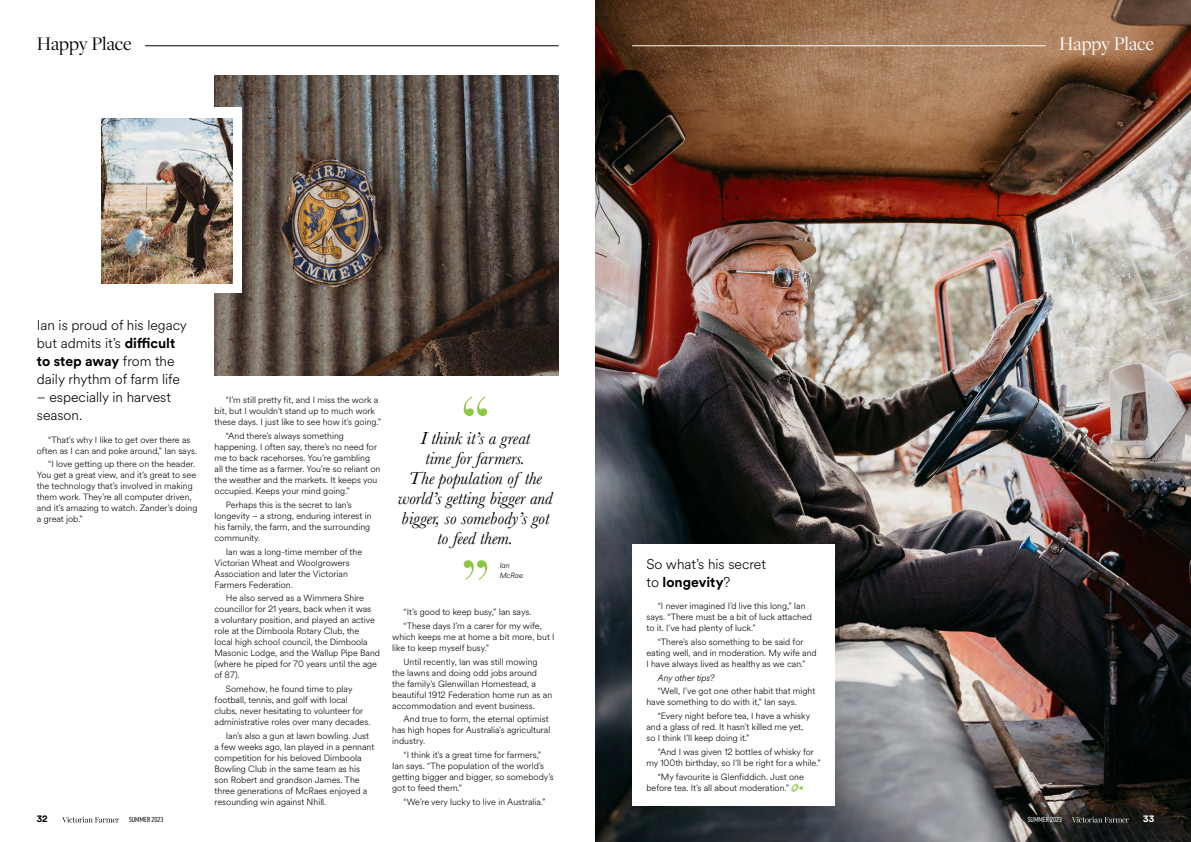
<style>
.page{position:relative;width:1191px;height:842px;background:#fff}
.page>*{position:absolute;margin:0;border:0;box-sizing:border-box;transform-origin:0 0}
.t1{font:20px "Freight Disp Pro";color:#000}
.t2{font:20px "Freight Disp Pro";color:#fff}
.t3{font:italic 18px/20px "Baskerville";color:#000;text-align:center}
.t4{font:300 14px/18px "Circular Spotify Text";color:#000}
.t5{font:700 14px "Circular Std";color:#000}
.t6{font:700 10px "Circular Std";color:#000}
.t7{font:700 10px "Circular Std";color:#fff}
.t8{font:300 9px/11px "Circular Spotify Text";color:#000}
.t9{font:italic 300 9px "Circular Spotify Text";color:#000}
.t10{font:italic 300 7.5px/9.5px "Circular Spotify Text";letter-spacing:-.01em;color:#000}
.t11{font:7px "Good Pro Cond News";color:#000}
.t12{font:7px "Good Pro Cond News";color:#fff}
.s1{font-family:"Circular Std";font-weight:700}
.s2{font-family:"Circular Spotify Text";font-weight:300}
</style>
<div class="page">
<svg style="left:62px;top:817px;width:57px;height:5px"></svg>
<img style="left:595px;top:0;width:596px;height:842px">
<hr style="left:145px;top:46px;width:413px;height:1px;background:#000">
<hr style="left:632px;top:46px;width:413px;height:1px;background:#fff">
<div style="left:632px;top:544px;width:203px;height:261px;background:#fff"></div>
<svg style="left:791px;top:784px;width:12px;height:8px"></svg>
<img style="left:214px;top:75px;width:345px;height:301px">
<svg style="left:464px;top:396px;width:23px;height:20px"></svg>
<svg style="left:464px;top:560px;width:23px;height:20px"></svg>
<div style="left:76px;top:108px;width:166px;height:185px;background:#fff"></div>
<img style="left:101px;top:118px;width:131px;height:165px">
<svg style="left:1072px;top:817px;width:56px;height:5px"></svg>
<h1 class="t1" style="left:37px;top:31px;width:96px">Happy Place</h1>
<h1 class="t2" style="left:1059px;top:31px;width:96px">Happy Place</h1>
<h3 class="t4" style="left:37px;top:317px;width:152px">Ian is proud of his legacy but admits it’s <span class="s1">difficult</span></h3>
<h3 class="t5" style="left:37px;top:352px;width:139px">to step away <span class="s2">from the</span></h3>
<h3 class="t4" style="left:37px;top:371px;width:145px">daily rhythm of farm life</h3>
<h3 class="t4" style="left:37px;top:389px;width:136px">– especially in harvest season.</h3>
<p class="t8" style="left:37px;top:434px;width:162px;text-align:center">“That’s why I like to get over there as often as I can and poke around,” Ian says.</p>
<p class="t8" style="left:37px;top:459px;width:162px;text-indent:11px">“I love getting up there on the header.<br>You get a great view, and it’s great to see the technology that’s involved in making them work. They’re all computer driven, and it’s amazing to watch. Zander’s doing a great job.”</p>
<p class="t6" style="left:37px;top:812px;width:12px">32</p>
<p class="t11" style="left:129px;top:816px;width:36px">SUMMER 2023</p>
<p class="t8" style="left:214px;top:395px;width:168px;text-indent:11px">“I’m still pretty fit, and I miss the work a bit, but I wouldn’t stand up to much work these days. I just like to see how it’s going.”</p>
<p class="t8" style="left:214px;top:430px;width:167px;text-indent:11px">“And there’s always something happening. I often say, there’s no need for me to back racehorses. You’re gambling all the time as a farmer. You’re so reliant on the weather and the markets. It keeps you occupied. Keeps your mind going.”</p>
<p class="t8" style="left:214px;top:499px;width:159px;text-indent:11px">Perhaps this is the secret to Ian’s longevity – a strong, enduring interest in his family, the farm, and the surrounding community.</p>
<p class="t8" style="left:214px;top:546px;width:149px;text-indent:11px">Ian was a long-time member of the<br>Victorian Wheat and Woolgrowers<br>Association and later the Victorian<br>Farmers Federation.</p>
<p class="t8" style="left:214px;top:593px;width:167px;text-indent:11px">He also served as a Wimmera Shire councillor for 21 years, back when it was<br>a voluntary position, and played an active role at the Dimboola Rotary Club, the<br>local high school council, the Dimboola Masonic Lodge, and the Wallup Pipe Band (where he piped for 70 years until the age of 87).</p>
<p class="t8" style="left:214px;top:684px;width:157px;text-indent:11px">Somehow, he found time to play football, tennis, and golf with local clubs, never hesitating to volunteer for administrative roles over many decades.</p>
<p class="t8" style="left:214px;top:731px;width:161px;text-indent:11px">Ian’s also a gun at lawn bowling. Just a few weeks ago, Ian played in a pennant competition for his beloved Dimboola Bowling Club in the same team as his son Robert and grandson James. The three generations of McRaes enjoyed a resounding win against Nhill.</p>
<h2 class="t3" style="left:398px;top:428px;width:156px">I think it’s a great<br>time for farmers.<br>The population of the world’s getting bigger and bigger, so somebody’s got to feed them.</h2>
<p class="t10" style="left:500px;top:561px;width:25px">Ian<br>McRae</p>
<p class="t8" style="left:403px;top:605px;width:140px;line-height:13.8px">“It’s good to keep busy,” Ian says. “These days I’m a carer for my wife,</p>
<p class="t8" style="left:392px;top:631px;width:164px">which keeps me at home a bit more, but I like to keep myself busy.”</p>
<p class="t8" style="left:392px;top:656px;width:161px;text-indent:11px">Until recently, Ian was still mowing the lawns and doing odd jobs around<br>the family’s Glenwillan Homestead, a beautiful 1912 Federation home run as an accommodation and event business.</p>
<p class="t8" style="left:392px;top:714px;width:160px;text-indent:11px">And true to form, the eternal optimist has high hopes for Australia’s agricultural industry.</p>
<p class="t8" style="left:392px;top:750px;width:163px;text-indent:11px">“I think it’s a great time for farmers,” Ian says. “The population of the world’s getting bigger and bigger, so somebody’s got to feed them.”</p>
<p class="t8" style="left:403px;top:796px;width:143px">“We’re very lucky to live in Australia.”</p>
<h3 class="t4" style="left:646px;top:555px;width:121px">So what’s his secret</h3>
<h3 class="t5" style="left:646px;top:573px;width:85px"><span class="s2">to</span> longevity<span class="s2">?</span></h3>
<p class="t8" style="left:646px;top:600px;width:167px;text-indent:11px">“I never imagined I’d live this long,” Ian says. “There must be a bit of luck attached to it. I’ve had plenty of luck.”</p>
<p class="t8" style="left:646px;top:636px;width:172px;text-indent:11px">“There’s also something to be said for eating well, and in moderation. My wife and<br>I have always lived as healthy as we can.”</p>
<p class="t9" style="left:658px;top:671px;width:58px">Any other tips?</p>
<p class="t8" style="left:646px;top:686px;width:170px;text-indent:11px">“Well, I’ve got one other habit that might have something to do with it,” Ian says.</p>
<p class="t8" style="left:646px;top:711px;width:165px;text-indent:11px">“Every night before tea, I have a whisky and a glass of red. It hasn’t killed me yet, so I think I’ll keep doing it.”</p>
<p class="t8" style="left:646px;top:747px;width:176px;text-align:center">“And I was given 12 bottles of whisky for<br>my 100th birthday, so I’ll be right for a while.”</p>
<p class="t8" style="left:646px;top:771px;width:159px;text-indent:11px">“My favourite is Glenfiddich. Just one before tea. It’s all about moderation.”</p>
<p class="t12" style="left:1027px;top:816px;width:36px">SUMMER 2023</p>
<p class="t7" style="left:1143px;top:812px;width:12px">33</p>
</div>
